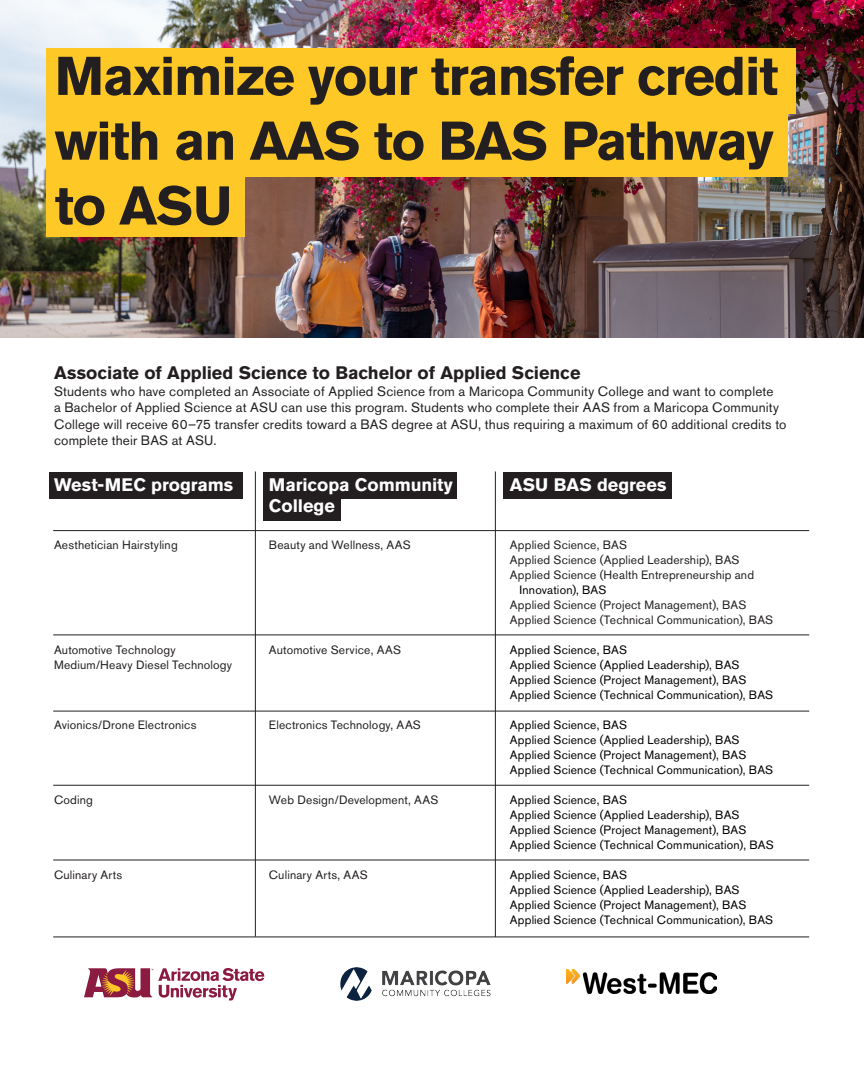
<style>
.page{position:relative;width:864px;height:1080px;background:#fff}
.page>*{position:absolute;margin:0;border:0;box-sizing:border-box;transform-origin:0 0}
.t1{font:700 54px/64.8px "Akzidenz Grotesk Std";letter-spacing:-.025em;color:#231f20;text-align:justify}
.t2{font:700 18px "Akzidenz Grotesk Std";color:#fff}
.t3{font:700 18px "Akzidenz Grotesk Std";letter-spacing:-.005em;color:#231f20}
.t4{font:13.5px/16.5px "Akzidenz Grotesk Std";letter-spacing:.01em;color:#231f20}
.t5{font:12px "Akzidenz Grotesk Std";letter-spacing:.015em;color:#000001}
.t6{font:12px/15px "Akzidenz Grotesk Std";letter-spacing:.015em;color:#231f20}
.s1{color:#000001}
</style>
<div class="page">
<div style="left:503px;top:472px;width:169px;height:26px;background:#231f20"></div>
<div style="left:264px;top:472px;width:193px;height:26px;background:#231f20"></div>
<div style="left:49px;top:472px;width:193px;height:26px;background:#231f20"></div>
<div style="left:264px;top:495px;width:77px;height:26px;background:#231f20"></div>
<img style="left:0;top:0;width:864px;height:338px">
<div style="left:46px;top:48px;width:750px;height:65px;background:#fec827"></div>
<div style="left:46px;top:112px;width:741px;height:65px;background:#fec827"></div>
<div style="left:46px;top:171px;width:199px;height:65px;background:#fec827"></div>
<hr style="left:53px;top:530px;width:756px;height:1px;background:#231f20">
<hr style="left:53px;top:635px;width:756px;height:1px;background:#231f20">
<hr style="left:53px;top:711px;width:756px;height:1px;background:#231f20">
<hr style="left:53px;top:785px;width:756px;height:1px;background:#231f20">
<hr style="left:53px;top:860px;width:756px;height:1px;background:#231f20">
<hr style="left:53px;top:937px;width:756px;height:1px;background:#231f20">
<hr style="left:255px;top:472px;width:1px;height:465px;background:#231f20">
<hr style="left:495px;top:472px;width:1px;height:465px;background:#231f20">
<img style="left:340px;top:968px;width:151px;height:32px">
<svg style="left:84px;top:968px;width:180px;height:32px"></svg>
<img style="left:566px;top:969px;width:151px;height:24px">
<p class="t1" style="left:55px;top:44px;width:725px">Maximize your transfer credit with an AAS to BAS Pathway to ASU</p>
<p class="t3" style="left:54px;top:363px;width:528px">Associate of Applied Science to Bachelor of Applied Science</p>
<p class="t4" style="left:54px;top:383px;width:734px">Students who have completed an Associate of Applied Science from a Maricopa Community College and want to complete<br>a Bachelor of Applied Science at ASU can use this program. Students who complete their AAS from a Maricopa Community College will receive 60–75 transfer credits toward a BAS degree at ASU, thus requiring a maximum of 60 additional credits to complete their BAS at ASU.</p>
<p class="t2" style="left:269px;top:474px;width:186px">Maricopa Community</p>
<p class="t2" style="left:269px;top:496px;width:68px">College</p>
<p class="t6" style="left:269px;top:537px;width:143px">Beauty and Wellness, AAS</p>
<p class="t2" style="left:54px;top:474px;width:181px">West-MEC programs</p>
<p class="t2" style="left:510px;top:474px;width:158px">ASU BAS degrees</p>
<p class="t6" style="left:510px;top:537px;width:119px">Applied Science, BAS</p>
<p class="t6" style="left:510px;top:552px;width:231px">Applied Science (Applied Leadership), BAS</p>
<p class="t6" style="left:520px;top:567px;width:236px;text-indent:-10px">Applied Science (Health Entrepreneurship and<br><span class="s1">Innovation), BAS</span></p>
<p class="t6" style="left:510px;top:597px;width:238px">Applied Science (Project Management), BAS</p>
<p class="t6" style="left:510px;top:612px;width:265px">Applied Science (Technical Communication), BAS</p>
<p class="t5" style="left:510px;top:643px;width:119px">Applied Science, BAS</p>
<p class="t5" style="left:510px;top:658px;width:231px">Applied Science (Applied Leadership), BAS</p>
<p class="t5" style="left:510px;top:673px;width:238px">Applied Science (Project Management), BAS</p>
<p class="t5" style="left:510px;top:688px;width:265px">Applied Science (Technical Communication), BAS</p>
<p class="t5" style="left:510px;top:718px;width:119px">Applied Science, BAS</p>
<p class="t5" style="left:510px;top:733px;width:231px">Applied Science (Applied Leadership), BAS</p>
<p class="t5" style="left:510px;top:748px;width:238px">Applied Science (Project Management), BAS</p>
<p class="t5" style="left:510px;top:763px;width:265px">Applied Science (Technical Communication), BAS</p>
<p class="t5" style="left:510px;top:793px;width:119px">Applied Science, BAS</p>
<p class="t5" style="left:510px;top:808px;width:231px">Applied Science (Applied Leadership), BAS</p>
<p class="t5" style="left:510px;top:823px;width:238px">Applied Science (Project Management), BAS</p>
<p class="t5" style="left:510px;top:838px;width:265px">Applied Science (Technical Communication), BAS</p>
<p class="t5" style="left:510px;top:868px;width:119px">Applied Science, BAS</p>
<p class="t5" style="left:510px;top:883px;width:231px">Applied Science (Applied Leadership), BAS</p>
<p class="t5" style="left:510px;top:898px;width:238px">Applied Science (Project Management), BAS</p>
<p class="t5" style="left:510px;top:913px;width:265px">Applied Science (Technical Communication), BAS</p>
<p class="t6" style="left:54px;top:537px;width:125px">Aesthetician Hairstyling</p>
<p class="t6" style="left:269px;top:642px;width:134px">Automotive Service, AAS</p>
<p class="t6" style="left:54px;top:642px;width:123px">Automotive Technology</p>
<p class="t6" style="left:54px;top:657px;width:180px">Medium/Heavy Diesel Technology</p>
<p class="t6" style="left:269px;top:717px;width:153px">Electronics Technology, AAS</p>
<p class="t6" style="left:54px;top:717px;width:144px">Avionics/Drone Electronics</p>
<p class="t6" style="left:54px;top:792px;width:40px">Coding</p>
<p class="t6" style="left:269px;top:792px;width:171px">Web Design/Development, AAS</p>
<p class="t6" style="left:54px;top:867px;width:70px">Culinary Arts</p>
<p class="t6" style="left:269px;top:867px;width:100px">Culinary Arts, AAS</p>
</div>
